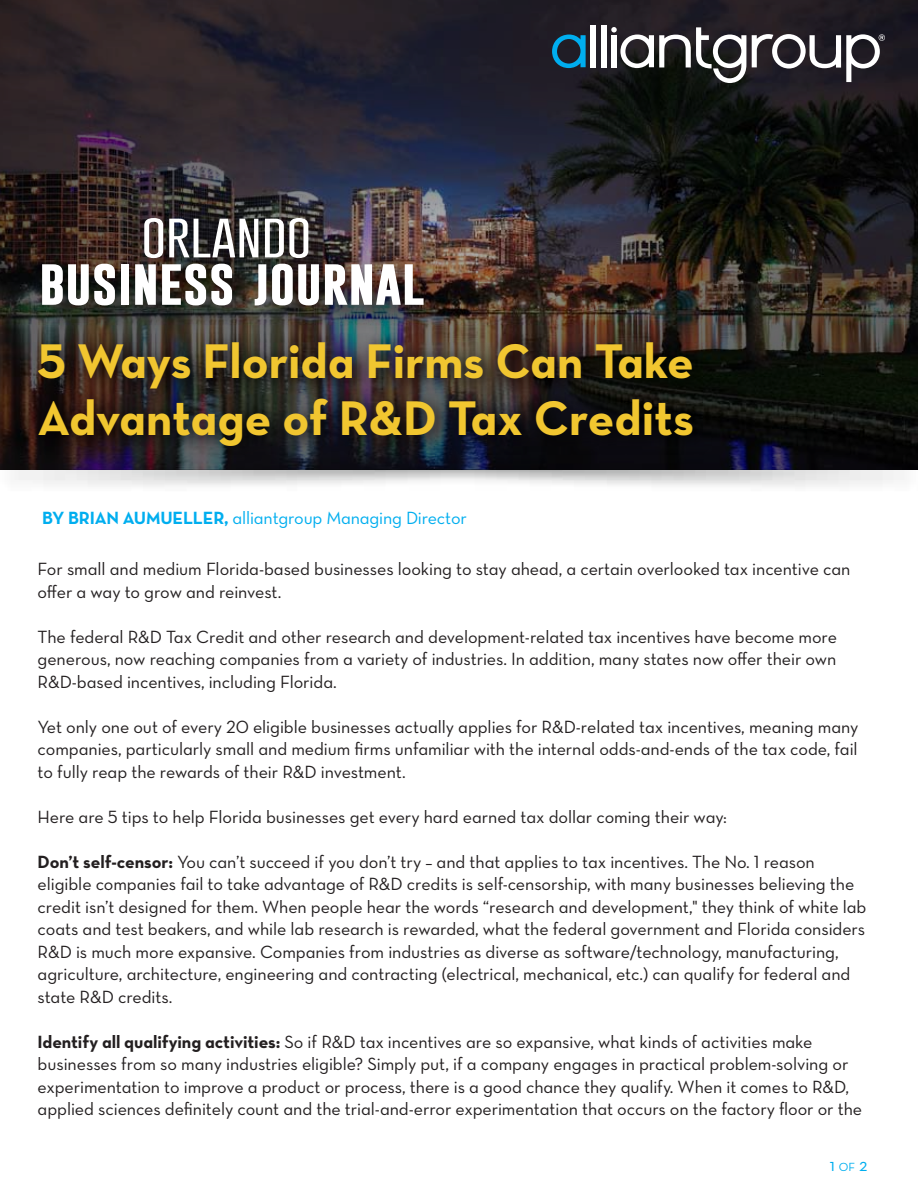
<style>
.page{position:relative;width:918px;height:1188px;background:#fff}
.page>*{position:absolute;margin:0;border:0;box-sizing:border-box;transform-origin:0 0}
.t1{font:49.5px/57px "Neutra Text Bold Alt";color:#f1c630}
.t2{font:18px/22.5px "Neutra Text Book Alt";letter-spacing:-.005em;color:#231f20}
.t3{font:18px "Neutra Text Book Alt";letter-spacing:-.01em;color:#00aeef}
.t4{font:18px "Neutra Text";color:#00aeef}
.s1{font-family:"Neutra Text Bold Alt"}
.s2{font-size:12px}
</style>
<div class="page">
<img style="left:0;top:469px;width:917px;height:18px">
<svg style="left:0;top:0;width:917px;height:469px;background:#252125"></svg>
<img style="left:21px;top:317px;width:712px;height:156px">
<svg style="left:552px;top:35px;width:34px;height:33px"></svg>
<div style="left:601px;top:25px;width:5px;height:42px;background:#fff"></div>
<div style="left:591px;top:25px;width:5px;height:42px;background:#fff"></div>
<svg style="left:611px;top:27px;width:135px;height:56px"></svg>
<svg style="left:752px;top:34px;width:133px;height:48px"></svg>
<img style="left:30px;top:206px;width:427px;height:132px">
<svg style="left:42px;top:264px;width:73px;height:41px"></svg>
<div style="left:121px;top:264px;width:8px;height:41px;background:#fff"></div>
<svg style="left:135px;top:264px;width:21px;height:41px"></svg>
<svg style="left:162px;top:264px;width:70px;height:41px"></svg>
<svg style="left:272px;top:264px;width:47px;height:41px"></svg>
<img style="left:325px;top:264px;width:99px;height:41px">
<svg style="left:255px;top:264px;width:11px;height:41px"></svg>
<svg style="left:144px;top:218px;width:19px;height:40px"></svg>
<svg style="left:169px;top:219px;width:89px;height:38px"></svg>
<svg style="left:265px;top:218px;width:43px;height:40px"></svg>
<h1 class="t1" style="left:38px;top:332px;width:658px">5 Ways Florida Firms Can Take<br>Advantage of R&amp;D Tax Credits</h1>
<p class="t3" style="left:42px;top:507px;width:426px"><span class="s1">BY BRIAN AUMUELLER,</span> alliantgroup Managing Director</p>
<p class="t2" style="left:38px;top:557px;width:814px">For small and medium Florida-based businesses looking to stay ahead, a certain overlooked tax incentive can offer a way to grow and reinvest.</p>
<p class="t2" style="left:38px;top:625px;width:801px;text-align:justify">The federal R&amp;D Tax Credit and other research and development-related tax incentives have become more generous, now reaching companies from a variety of industries. In addition, many states now offer their own R&amp;D-based incentives, including Florida.</p>
<p class="t2" style="left:38px;top:715px;width:822px;text-align:justify">Yet only one out of every 20 eligible businesses actually applies for R&amp;D-related tax incentives, meaning many companies, particularly small and medium firms unfamiliar with the internal odds-and-ends of the tax code, fail to fully reap the rewards of their R&amp;D investment.</p>
<p class="t2" style="left:38px;top:805px;width:691px">Here are 5 tips to help Florida businesses get every hard earned tax dollar coming their way:</p>
<p class="t2" style="left:38px;top:850px;width:830px"><span class="s1">Don’t self-censor:</span> You can’t succeed if you don’t try – and that applies to tax incentives. The No. 1 reason eligible companies fail to take advantage of R&amp;D credits is self-censorship, with many businesses believing the credit isn’t designed for them. When people hear the words “research and development," they think of white lab coats and test beakers, and while lab research is rewarded, what the federal government and Florida considers R&amp;D is much more expansive. Companies from industries as diverse as software/technology, manufacturing, agriculture, architecture, engineering and contracting (electrical, mechanical, etc.) can qualify for federal and state R&amp;D credits.</p>
<p class="t2" style="left:38px;top:1030px;width:826px"><span class="s1">Identify all qualifying activities:</span> So if R&amp;D tax incentives are so expansive, what kinds of activities make businesses from so many industries eligible? Simply put, if a company engages in practical problem-solving or experimentation to improve a product or process, there is a good chance they qualify. When it comes to R&amp;D, applied sciences definitely count and the trial-and-error experimentation that occurs on the factory floor or the</p>
<p class="t4" style="left:830px;top:1153px;width:39px">1 <span class="s2">OF</span> 2</p>
</div>
